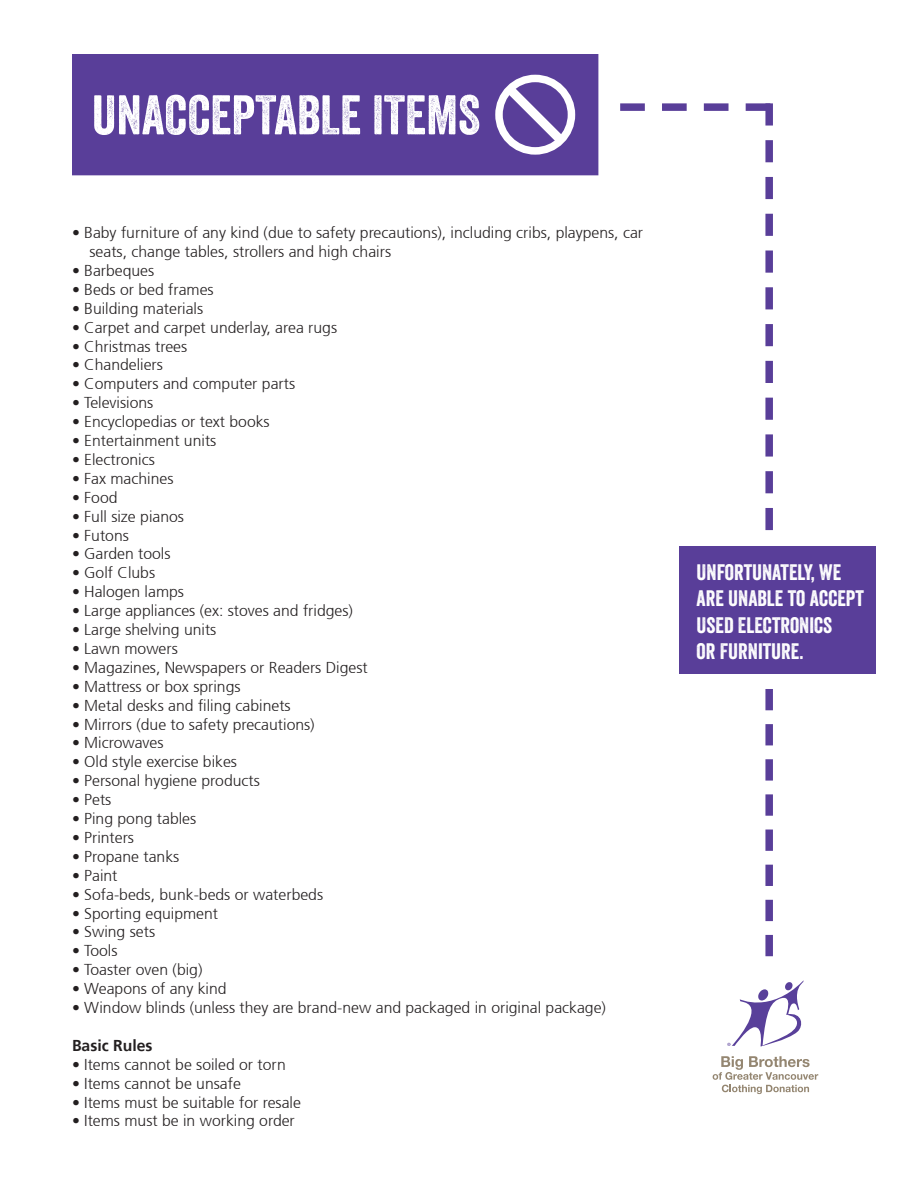
<style>
.page{position:relative;width:918px;height:1188px;background:#fff}
.page>*{position:absolute;margin:0;border:0;box-sizing:border-box;transform-origin:0 0}
.t1{font:54px "Veneer";color:#fff}
.t2{font:21.75px "Veneer";color:#fff}
.t3{font:300 15.75px/18.9px "Frutiger 45";color:#231f20}
.t4{font:700 15.75px "Frutiger 65";color:#231f20}
</style>
<div class="page">
<div style="left:72px;top:54px;width:526px;height:121px;background:#593e99"></div>
<svg style="left:765px;top:689px;width:8px;height:267px"></svg>
<div style="left:679px;top:546px;width:196px;height:128px;background:#593e99"></div>
<svg style="left:620px;top:103px;width:153px;height:427px"></svg>
<svg style="left:727px;top:980px;width:77px;height:66px"></svg>
<svg style="left:713px;top:1056px;width:105px;height:38px"></svg>
<svg style="left:496px;top:76px;width:78px;height:78px"></svg>
<p class="t1" style="left:92px;top:82px;width:390px">UNACCEPTABLE ITEMS</p>
<p class="t3" style="left:90px;top:224px;width:555px;text-indent:-18px">• Baby furniture of any kind (due to safety precautions), including cribs, playpens, car seats, change tables, strollers and high chairs</p>
<p class="t3" style="left:72px;top:261px;width:84px">• Barbeques</p>
<p class="t3" style="left:72px;top:280px;width:143px">• Beds or bed frames</p>
<p class="t3" style="left:72px;top:299px;width:133px">• Building materials</p>
<p class="t3" style="left:72px;top:318px;width:267px">• Carpet and carpet underlay, area rugs</p>
<p class="t3" style="left:72px;top:337px;width:117px">• Christmas trees</p>
<p class="t3" style="left:72px;top:356px;width:93px">• Chandeliers</p>
<p class="t3" style="left:72px;top:375px;width:225px">• Computers and computer parts</p>
<p class="t3" style="left:72px;top:394px;width:83px">• Televisions</p>
<p class="t3" style="left:72px;top:413px;width:199px">• Encyclopedias or text books</p>
<p class="t3" style="left:72px;top:431px;width:146px">• Entertainment units</p>
<p class="t3" style="left:72px;top:450px;width:84px">• Electronics</p>
<p class="t3" style="left:72px;top:469px;width:103px">• Fax machines</p>
<p class="t3" style="left:72px;top:488px;width:47px">• Food</p>
<p class="t3" style="left:72px;top:507px;width:114px">• Full size pianos</p>
<p class="t3" style="left:72px;top:526px;width:58px">• Futons</p>
<p class="t3" style="left:72px;top:545px;width:100px">• Garden tools</p>
<p class="t3" style="left:72px;top:564px;width:85px">• Golf Clubs</p>
<p class="t3" style="left:72px;top:583px;width:114px">• Halogen lamps</p>
<p class="t3" style="left:72px;top:602px;width:282px">• Large appliances (ex: stoves and fridges)</p>
<p class="t3" style="left:72px;top:620px;width:146px">• Large shelving units</p>
<p class="t3" style="left:72px;top:639px;width:107px">• Lawn mowers</p>
<p class="t3" style="left:72px;top:658px;width:297px">• Magazines, Newspapers or Readers Digest</p>
<p class="t3" style="left:72px;top:677px;width:170px">• Mattress or box springs</p>
<p class="t3" style="left:72px;top:696px;width:220px">• Metal desks and filing cabinets</p>
<p class="t3" style="left:72px;top:715px;width:244px">• Mirrors (due to safety precautions)</p>
<p class="t3" style="left:72px;top:734px;width:93px">• Microwaves</p>
<p class="t3" style="left:72px;top:753px;width:167px">• Old style exercise bikes</p>
<p class="t3" style="left:72px;top:772px;width:189px">• Personal hygiene products</p>
<p class="t3" style="left:72px;top:791px;width:41px">• Pets</p>
<p class="t3" style="left:72px;top:809px;width:126px">• Ping pong tables</p>
<p class="t3" style="left:72px;top:828px;width:64px">• Printers</p>
<p class="t3" style="left:72px;top:847px;width:109px">• Propane tanks</p>
<p class="t3" style="left:72px;top:866px;width:47px">• Paint</p>
<p class="t3" style="left:72px;top:885px;width:253px">• Sofa-beds, bunk-beds or waterbeds</p>
<p class="t3" style="left:72px;top:904px;width:148px">• Sporting equipment</p>
<p class="t3" style="left:72px;top:923px;width:85px">• Swing sets</p>
<p class="t3" style="left:72px;top:942px;width:47px">• Tools</p>
<p class="t3" style="left:72px;top:961px;width:132px">• Toaster oven (big)</p>
<p class="t3" style="left:72px;top:980px;width:156px">• Weapons of any kind</p>
<p class="t3" style="left:72px;top:998px;width:535px">• Window blinds (unless they are brand-new and packaged in original package)</p>
<p class="t4" style="left:72px;top:1036px;width:82px">Basic Rules</p>
<p class="t3" style="left:72px;top:1055px;width:215px">• Items cannot be soiled or torn</p>
<p class="t3" style="left:72px;top:1074px;width:170px">• Items cannot be unsafe</p>
<p class="t3" style="left:72px;top:1093px;width:230px">• Items must be suitable for resale</p>
<p class="t3" style="left:72px;top:1112px;width:224px">• Items must be in working order</p>
<p class="t2" style="left:697px;top:559px;width:146px">UNFORTUNATELY, WE</p>
<p class="t2" style="left:697px;top:585px;width:169px">ARE UNABLE TO ACCEPT</p>
<p class="t2" style="left:697px;top:612px;width:137px">USED ELECTRONICS</p>
<p class="t2" style="left:697px;top:638px;width:108px">OR FURNITURE.</p>
</div>
